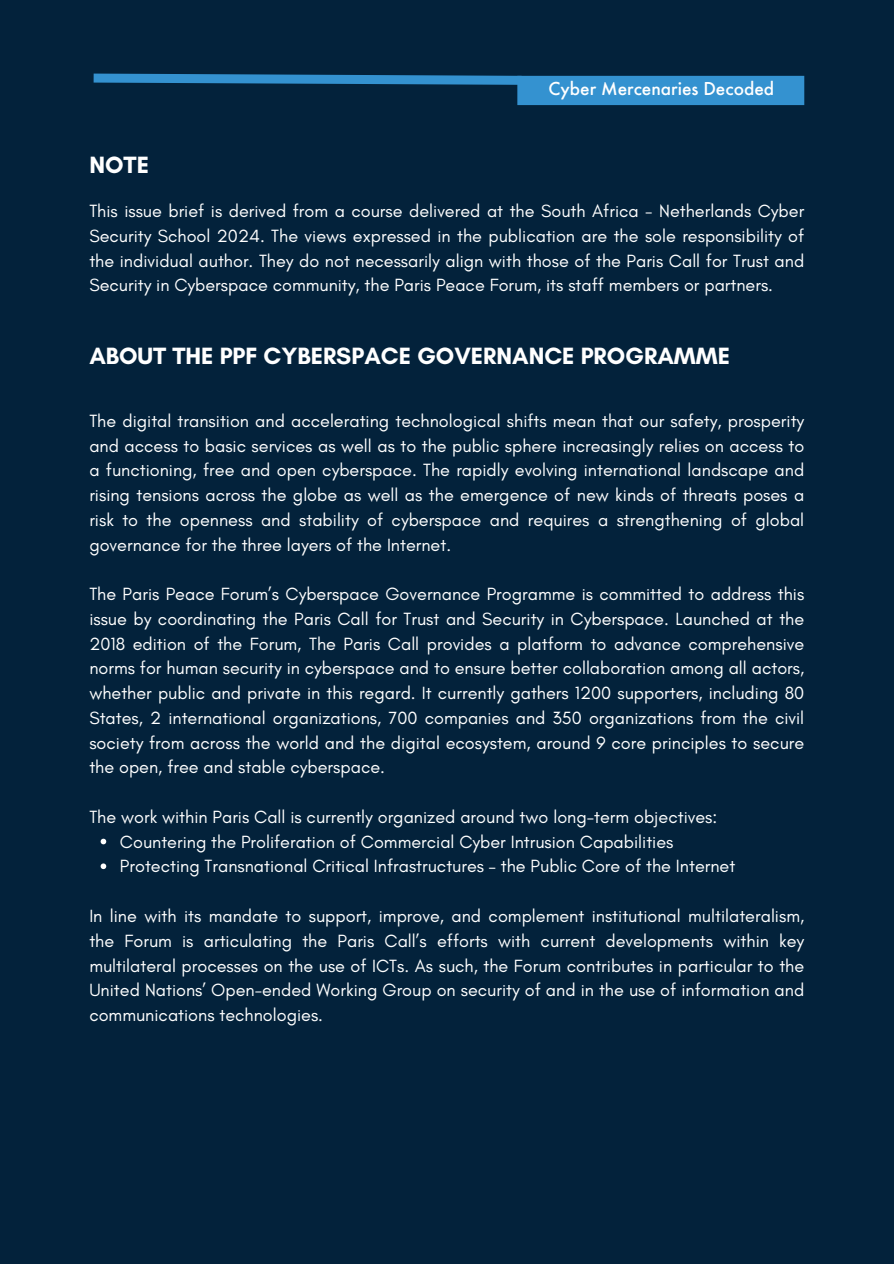
<style>
.page{position:relative;width:894px;height:1264px;background:#fff}
.page>*{position:absolute;margin:0;border:0;box-sizing:border-box;transform-origin:0 0}
.t1{font:700 24px "Glacial Indifference";color:#fff}
.t2{font:500 19.5px "Futura Round";color:#fff}
.t3{font:18px/24.8px "Glacial Indifference";color:#fff;text-align:justify}
</style>
<div class="page">
<div style="left:0;top:0;width:893px;height:1263px;background:#03223b"></div>
<svg style="left:93px;top:73px;width:437px;height:12px"></svg>
<div style="left:517px;top:76px;width:287px;height:29px;background:#3492d0"></div>
<svg style="left:101px;top:838px;width:5px;height:6px"></svg>
<svg style="left:101px;top:863px;width:5px;height:6px"></svg>
<h2 class="t2" style="left:548px;top:81px;width:227px">Cyber Mercenaries Decoded</h2>
<h1 class="t1" style="left:89px;top:150px;width:61px">NOTE</h1>
<p class="t3" style="left:89px;top:198px;width:716px">This issue brief is derived from a course delivered at the South Africa - Netherlands Cyber Security School 2024. The views expressed in the publication are the sole responsibility of the individual author. They do not necessarily align with those of the Paris Call for Trust and Security in Cyberspace community, the Paris Peace Forum, its staff members or partners.</p>
<h1 class="t1" style="left:89px;top:342px;width:642px">ABOUT THE PPF CYBERSPACE GOVERNANCE PROGRAMME</h1>
<p class="t3" style="left:89px;top:408px;width:716px">The digital transition and accelerating technological shifts mean that our safety, prosperity and access to basic services as well as to the public sphere increasingly relies on access to a functioning, free and open cyberspace. The rapidly evolving international landscape and rising tensions across the globe as well as the emergence of new kinds of threats poses a risk to the openness and stability of cyberspace and requires a strengthening of global governance for the three layers of the Internet.</p>
<p class="t3" style="left:89px;top:581px;width:716px">The Paris Peace Forum’s Cyberspace Governance Programme is committed to address this issue by coordinating the Paris Call for Trust and Security in Cyberspace. Launched at the 2018 edition of the Forum, The Paris Call provides a platform to advance comprehensive norms for human security in cyberspace and to ensure better collaboration among all actors, whether public and private in this regard. It currently gathers 1200 supporters, including 80<br>States, 2 international organizations, 700 companies and 350 organizations from the civil society from across the world and the digital ecosystem, around 9 core principles to secure the open, free and stable cyberspace.</p>
<p class="t3" style="left:89px;top:804px;width:629px">The work within Paris Call is currently organized around two long-term objectives:</p>
<p class="t3" style="left:120px;top:829px;width:555px">Countering the Proliferation of Commercial Cyber Intrusion Capabilities</p>
<p class="t3" style="left:120px;top:853px;width:616px">Protecting Transnational Critical Infrastructures – the Public Core of the Internet</p>
<p class="t3" style="left:89px;top:903px;width:716px">In line with its mandate to support, improve, and complement institutional multilateralism, the Forum is articulating the Paris Call’s efforts with current developments within key multilateral processes on the use of ICTs. As such, the Forum contributes in particular to the United Nations’ Open-ended Working Group on security of and in the use of information and communications technologies.</p>
</div>
